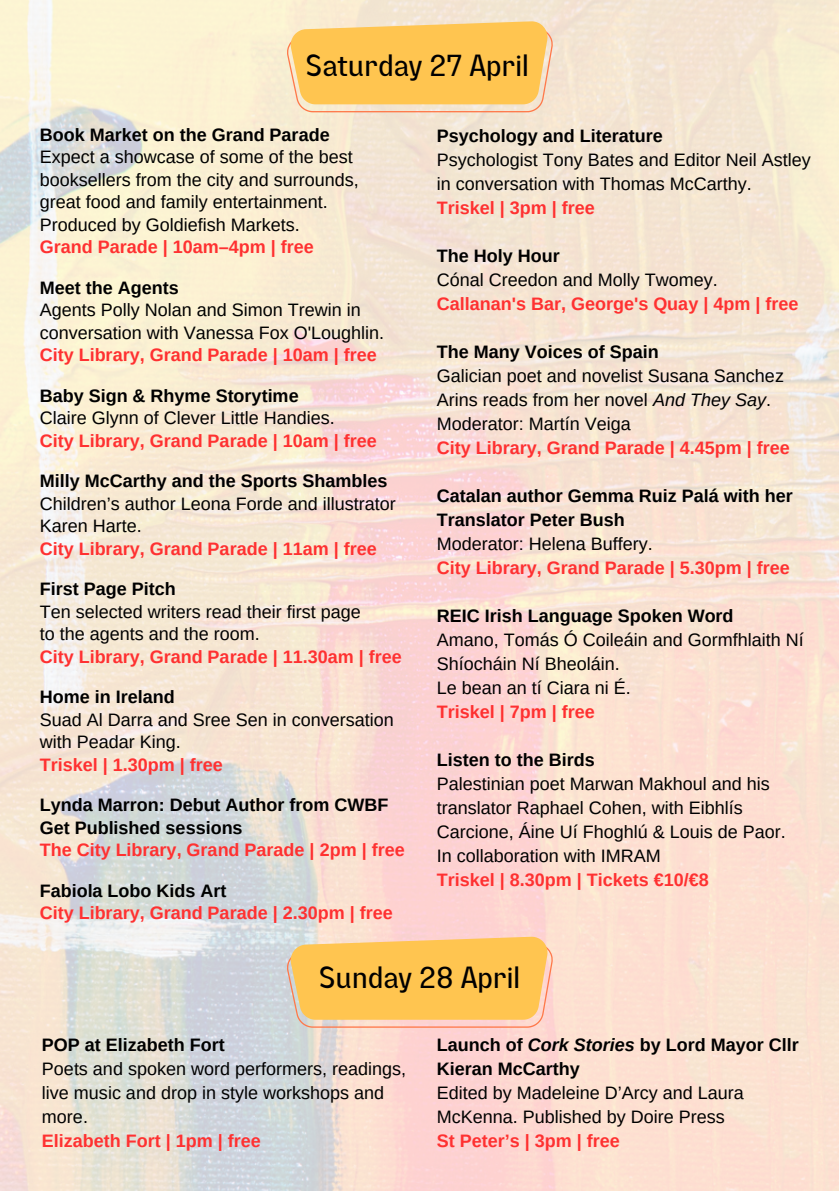
<style>
.page{position:relative;width:839px;height:1191px;background:#fff}
.page>*{position:absolute;margin:0;border:0;box-sizing:border-box;transform-origin:0 0}
.t1{font:30px "Lazord";color:#000}
.t2{font:18px/24px "Arimo";color:#000}
.t3{font:700 18px/22.4px "Arimo";color:#ff3131}
.t4{font:700 18px/22.4px "Arimo";color:#000}
.s1{color:#ff3131}
.s2{color:#000}
.s3{font-style:italic}
</style>
<div class="page">
<img style="left:0;top:0;width:838px;height:1191px">
<svg style="left:287px;top:21px;width:266px;height:91px;background:#fdc967"></svg>
<svg style="left:287px;top:937px;width:266px;height:91px;background:#fcc667"></svg>
<h2 class="t1" style="left:306px;top:55px;width:224px">Saturday 27 April</h2>
<p class="t4" style="left:40px;top:124px;width:291px">Book Market on the Grand Parade</p>
<h1 class="t2" style="left:40px;top:146px;width:320px;line-height:22.4px">Expect a showcase of some of the best booksellers from the city and surrounds,</h1>
<p class="t2" style="left:40px;top:190px;width:289px">great food and family entertainment.</p>
<p class="t2" style="left:40px;top:213px;width:261px">Produced by Goldiefish Markets.</p>
<p class="t3" style="left:40px;top:236px;width:275px">Grand Parade | 10am–4pm | free</p>
<p class="t4" style="left:40px;top:277px;width:140px">Meet the Agents</p>
<p class="t2" style="left:40px;top:299px;width:346px;line-height:22.4px">Agents Polly Nolan and Simon Trewin in conversation with Vanessa Fox O'Loughlin.</p>
<p class="t3" style="left:40px;top:344px;width:338px">City Library, Grand Parade | 10am | free</p>
<p class="t4" style="left:40px;top:385px;width:260px">Baby Sign &amp; Rhyme Storytime</p>
<p class="t2" style="left:40px;top:406px;width:296px">Claire Glynn of Clever Little Handies.</p>
<p class="t3" style="left:40px;top:430px;width:338px">City Library, Grand Parade | 10am | free</p>
<p class="t4" style="left:40px;top:470px;width:349px">Milly McCarthy and the Sports Shambles</p>
<p class="t2" style="left:40px;top:493px;width:357px;line-height:22.4px">Children’s author Leona Forde and illustrator<br>Karen Harte.</p>
<p class="t3" style="left:40px;top:538px;width:338px">City Library, Grand Parade | 11am | free</p>
<p class="t4" style="left:40px;top:578px;width:137px">First Page Pitch</p>
<p class="t2" style="left:40px;top:600px;width:322px">Ten selected writers read their first page</p>
<p class="t2" style="left:40px;top:622px;width:221px">to the agents and the room.</p>
<p class="t3" style="left:40px;top:646px;width:363px">City Library, Grand Parade | 11.30am | free</p>
<p class="t4" style="left:40px;top:686px;width:136px">Home in Ireland</p>
<p class="t2" style="left:40px;top:709px;width:355px;line-height:22.4px">Suad Al Darra and Sree Sen in conversation with Peadar King.</p>
<p class="t3" style="left:40px;top:754px;width:184px">Triskel | 1.30pm | free</p>
<p class="t4" style="left:40px;top:794px;width:366px">Lynda Marron: Debut Author from CWBF<br>Get Published sessions<br><span class="s1">The City Library, Grand Parade | 2pm | free</span></p>
<p class="t3" style="left:40px;top:880px;width:354px"><span class="s2">Fabiola Lobo Kids Art<br></span>City Library, Grand Parade | 2.30pm | free</p>
<p class="t4" style="left:437px;top:124px;width:227px">Psychology and Literature</p>
<p class="t2" style="left:437px;top:147px;width:375px">Psychologist Tony Bates and Editor Neil Astley in conversation with Thomas McCarthy.</p>
<p class="t3" style="left:437px;top:196px;width:159px">Triskel | 3pm | free</p>
<p class="t4" style="left:437px;top:244px;width:124px">The Holy Hour</p>
<p class="t2" style="left:437px;top:267px;width:282px">Cónal Creedon and Molly Twomey.</p>
<p class="t3" style="left:437px;top:292px;width:363px">Callanan's Bar, George's Quay | 4pm | free</p>
<p class="t4" style="left:437px;top:340px;width:223px">The Many Voices of Spain</p>
<p class="t2" style="left:437px;top:363px;width:349px">Galician poet and novelist Susana Sanchez<br>Arins reads from her novel <span class="s3">And They Say</span>.</p>
<p class="t2" style="left:437px;top:411px;width:195px">Moderator: Martín Veiga</p>
<p class="t3" style="left:437px;top:436px;width:354px">City Library, Grand Parade | 4.45pm | free</p>
<p class="t4" style="left:437px;top:483px;width:357px;line-height:24px">Catalan author Gemma Ruiz Palá with her<br>Translator Peter Bush</p>
<p class="t2" style="left:437px;top:531px;width:217px">Moderator: Helena Buffery.</p>
<p class="t3" style="left:437px;top:556px;width:354px">City Library, Grand Parade | 5.30pm | free</p>
<p class="t4" style="left:437px;top:604px;width:298px">REIC Irish Language Spoken Word</p>
<p class="t2" style="left:437px;top:627px;width:368px">Amano, Tomás Ó Coileáin and Gormfhlaith Ní<br>Shíocháin Ní Bheoláin.</p>
<p class="t2" style="left:437px;top:675px;width:195px">Le bean an tí Ciara ni É.</p>
<p class="t3" style="left:437px;top:700px;width:159px">Triskel | 7pm | free</p>
<p class="t4" style="left:437px;top:748px;width:159px">Listen to the Birds</p>
<p class="t2" style="left:437px;top:771px;width:350px">Palestinian poet Marwan Makhoul and his translator Raphael Cohen, with Eibhlís<br>Carcione, Áine Uí Fhoghlú &amp; Louis de Paor.</p>
<h1 class="t2" style="left:437px;top:843px;width:225px">In collaboration with IMRAM</h1>
<p class="t3" style="left:437px;top:868px;width:273px">Triskel | 8.30pm | Tickets €10/€8</p>
<p class="t1" style="left:319px;top:966px;width:202px">Sunday 28 April</p>
<h2 class="t4" style="left:42px;top:1034px;width:184px">POP at Elizabeth Fort</h2>
<p class="t2" style="left:42px;top:1057px;width:365px">Poets and spoken word performers, readings, live music and drop in style workshops and more.</p>
<p class="t3" style="left:42px;top:1130px;width:220px">Elizabeth Fort | 1pm | free</p>
<p class="t4" style="left:437px;top:1033px;width:363px;line-height:24px">Launch of <span class="s3">Cork Stories</span> by Lord Mayor Cllr<br>Kieran McCarthy</p>
<p class="t2" style="left:437px;top:1081px;width:308px">Edited by Madeleine D’Arcy and Laura<br>McKenna. Published by Doire Press</p>
<p class="t3" style="left:437px;top:1130px;width:184px">St Peter’s | 3pm | free</p>
</div>
